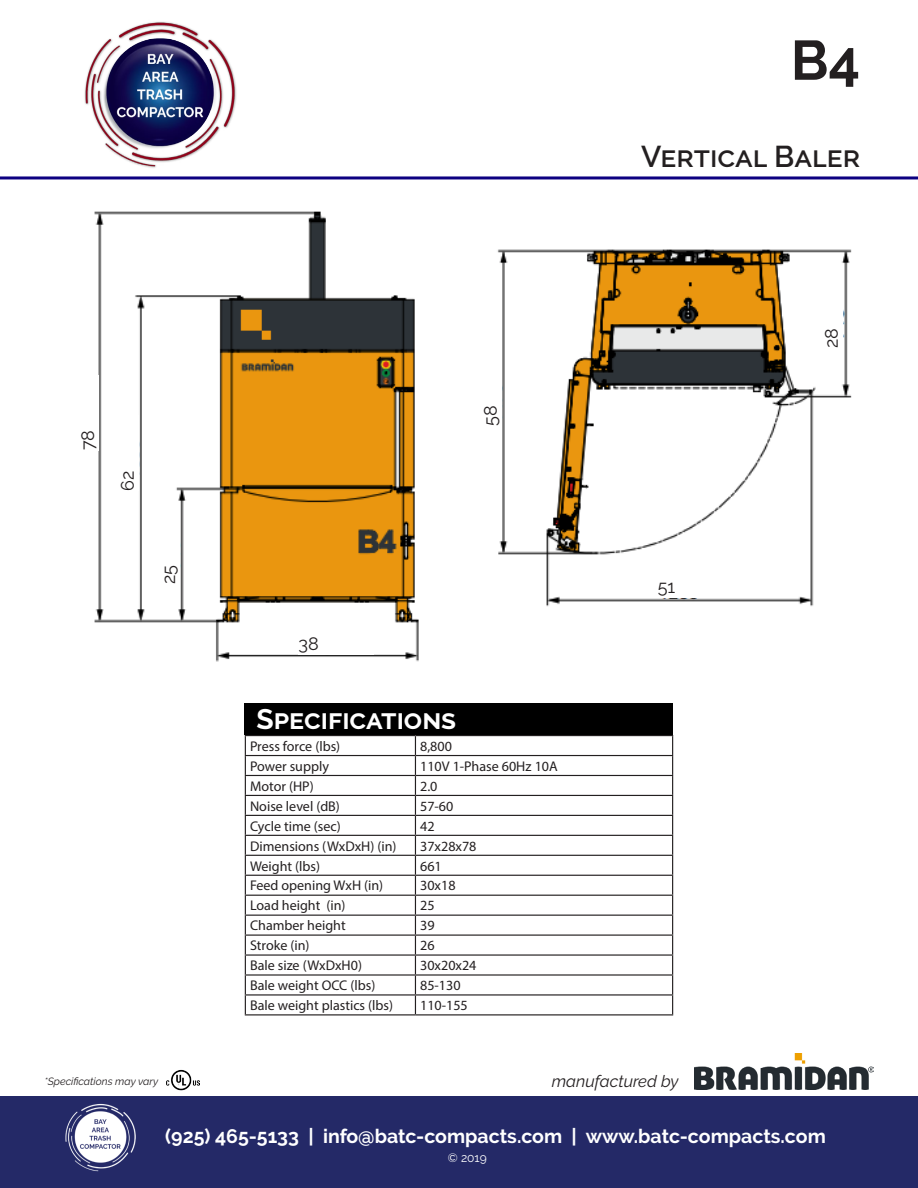
<style>
.page{position:relative;width:918px;height:1188px;background:#fff}
.page>*{position:absolute;margin:0;border:0;box-sizing:border-box;transform-origin:0 0}
.t1{font:700 55.5px "Raleway";color:#231f20}
.t2{font:600 30px "Raleway";color:#231f20}
.t3{font:700 28.2px "Raleway";color:#fff}
.t4{font:700 19.5px "Raleway";color:#fff}
.t5{font:18px "Raleway";color:#231f20}
.t6{font:italic 16.5px "Raleway";color:#231f20}
.t7{font:14.1px "Myriad Pro";color:#231f20}
.t8{font:12px "Raleway";color:#fff}
.t9{font:italic 10.5px "Raleway";color:#231f20}
</style>
<div class="page">
<div style="left:0;top:1097px;width:918px;height:91px;background:#242967"></div>
<img style="left:65px;top:1103px;width:71px;height:69px">
<img style="left:84px;top:21px;width:153px;height:147px">
<hr style="left:0;top:176px;width:918px;height:3px;background:#0d0081">
<img style="left:167px;top:1069px;width:33px;height:28px">
<img style="left:695px;top:1053px;width:179px;height:36px">
<div style="left:245px;top:704px;width:428px;height:31px;background:#000"></div>
<hr style="left:245px;top:735px;width:170px;height:1px;background:#231f20">
<hr style="left:415px;top:735px;width:258px;height:1px;background:#231f20">
<hr style="left:245px;top:755px;width:170px;height:1px;background:#231f20">
<hr style="left:415px;top:755px;width:258px;height:1px;background:#231f20">
<hr style="left:245px;top:775px;width:170px;height:1px;background:#231f20">
<hr style="left:415px;top:775px;width:258px;height:1px;background:#231f20">
<hr style="left:245px;top:795px;width:170px;height:1px;background:#231f20">
<hr style="left:415px;top:795px;width:258px;height:1px;background:#231f20">
<hr style="left:245px;top:815px;width:170px;height:1px;background:#231f20">
<hr style="left:415px;top:815px;width:258px;height:1px;background:#231f20">
<hr style="left:245px;top:835px;width:170px;height:1px;background:#231f20">
<hr style="left:415px;top:835px;width:258px;height:1px;background:#231f20">
<hr style="left:245px;top:855px;width:170px;height:1px;background:#231f20">
<hr style="left:415px;top:855px;width:258px;height:1px;background:#231f20">
<hr style="left:245px;top:875px;width:170px;height:1px;background:#231f20">
<hr style="left:415px;top:875px;width:258px;height:1px;background:#231f20">
<hr style="left:245px;top:895px;width:170px;height:1px;background:#231f20">
<hr style="left:415px;top:895px;width:258px;height:1px;background:#231f20">
<hr style="left:245px;top:915px;width:170px;height:1px;background:#231f20">
<hr style="left:415px;top:915px;width:258px;height:1px;background:#231f20">
<hr style="left:245px;top:935px;width:170px;height:1px;background:#231f20">
<hr style="left:415px;top:935px;width:258px;height:1px;background:#231f20">
<hr style="left:245px;top:954px;width:170px;height:2px;background:#231f20">
<hr style="left:415px;top:954px;width:258px;height:2px;background:#231f20">
<hr style="left:245px;top:974px;width:170px;height:2px;background:#231f20">
<hr style="left:415px;top:974px;width:258px;height:2px;background:#231f20">
<hr style="left:245px;top:994px;width:170px;height:2px;background:#231f20">
<svg style="left:245px;top:736px;width:1px;height:278px"></svg>
<hr style="left:415px;top:994px;width:258px;height:2px;background:#231f20">
<svg style="left:415px;top:736px;width:1px;height:278px"></svg>
<svg style="left:672px;top:736px;width:1px;height:278px"></svg>
<hr style="left:245px;top:1014px;width:170px;height:1px;background:#231f20">
<hr style="left:415px;top:1014px;width:258px;height:1px;background:#231f20">
<img style="left:94px;top:211px;width:758px;height:451px">
<div style="left:77px;top:375px;width:22px;height:75px;background:#fff"></div>
<div style="left:117px;top:416px;width:22px;height:75px;background:#fff"></div>
<div style="left:158px;top:509px;width:22px;height:75px;background:#fff"></div>
<div style="left:480px;top:351px;width:21px;height:75px;background:#fff"></div>
<div style="left:821px;top:273px;width:21px;height:75px;background:#fff"></div>
<div style="left:298px;top:633px;width:76px;height:21px;background:#fff"></div>
<div style="left:658px;top:576px;width:75px;height:22px;background:#fff"></div>
<p class="t1" style="left:791px;top:29px;width:71px">B4</p>
<p class="t2" style="left:641px;top:139px;width:221px">Vertical Baler</p>
<p class="t5" style="left:77px;top:450px;width:22px;rotate:-90deg">78</p>
<p class="t5" style="left:117px;top:491px;width:22px;rotate:-90deg">62</p>
<p class="t5" style="left:158px;top:584px;width:21px;rotate:-90deg">25</p>
<p class="t5" style="left:298px;top:633px;width:22px">38</p>
<p class="t5" style="left:480px;top:426px;width:22px;rotate:-90deg">58</p>
<p class="t3" style="left:257px;top:703px;width:201px">Specifications</p>
<p class="t7" style="left:250px;top:737px;width:92px">Press force (lbs)</p>
<p class="t7" style="left:420px;top:737px;width:33px">8,800</p>
<p class="t7" style="left:250px;top:757px;width:80px">Power supply</p>
<p class="t7" style="left:420px;top:757px;width:139px">110V 1-Phase 60Hz 10A</p>
<p class="t7" style="left:250px;top:777px;width:65px">Motor (HP)</p>
<p class="t7" style="left:420px;top:777px;width:19px">2.0</p>
<p class="t7" style="left:250px;top:797px;width:91px">Noise level (dB)</p>
<p class="t7" style="left:420px;top:797px;width:35px">57-60</p>
<p class="t7" style="left:250px;top:817px;width:92px">Cycle time (sec)</p>
<p class="t7" style="left:420px;top:817px;width:16px">42</p>
<p class="t7" style="left:250px;top:837px;width:148px">Dimensions (WxDxH) (in)</p>
<p class="t7" style="left:420px;top:837px;width:58px">37x28x78</p>
<p class="t7" style="left:250px;top:857px;width:71px">Weight (lbs)</p>
<p class="t7" style="left:420px;top:857px;width:23px">661</p>
<p class="t7" style="left:250px;top:877px;width:135px">Feed opening WxH (in)</p>
<p class="t7" style="left:420px;top:877px;width:37px">30x18</p>
<p class="t7" style="left:250px;top:897px;width:97px">Load height (in)</p>
<p class="t7" style="left:420px;top:897px;width:16px">25</p>
<p class="t7" style="left:250px;top:917px;width:97px">Chamber height</p>
<p class="t7" style="left:420px;top:917px;width:16px">39</p>
<p class="t7" style="left:250px;top:937px;width:61px">Stroke (in)</p>
<p class="t7" style="left:420px;top:937px;width:16px">26</p>
<p class="t7" style="left:250px;top:957px;width:114px">Bale size (WxDxH0)</p>
<p class="t7" style="left:420px;top:957px;width:58px">30x20x24</p>
<p class="t7" style="left:250px;top:977px;width:127px">Bale weight OCC (lbs)</p>
<p class="t7" style="left:420px;top:977px;width:42px">85-130</p>
<p class="t7" style="left:250px;top:997px;width:145px">Bale weight plastics (lbs)</p>
<p class="t7" style="left:420px;top:997px;width:49px">110-155</p>
<p class="t5" style="left:658px;top:577px;width:19px">51</p>
<p class="t9" style="left:44px;top:1076px;width:115px">*Specifications may vary</p>
<p class="t6" style="left:552px;top:1072px;width:128px">manufactured by</p>
<p class="t5" style="left:821px;top:348px;width:22px;rotate:-90deg">28</p>
<p class="t4" style="left:165px;top:1125px;width:662px">(925) 465-5133 | info@batc-compacts.com | www.batc-compacts.com</p>
<p class="t8" style="left:448px;top:1151px;width:40px">© 2019</p>
</div>
